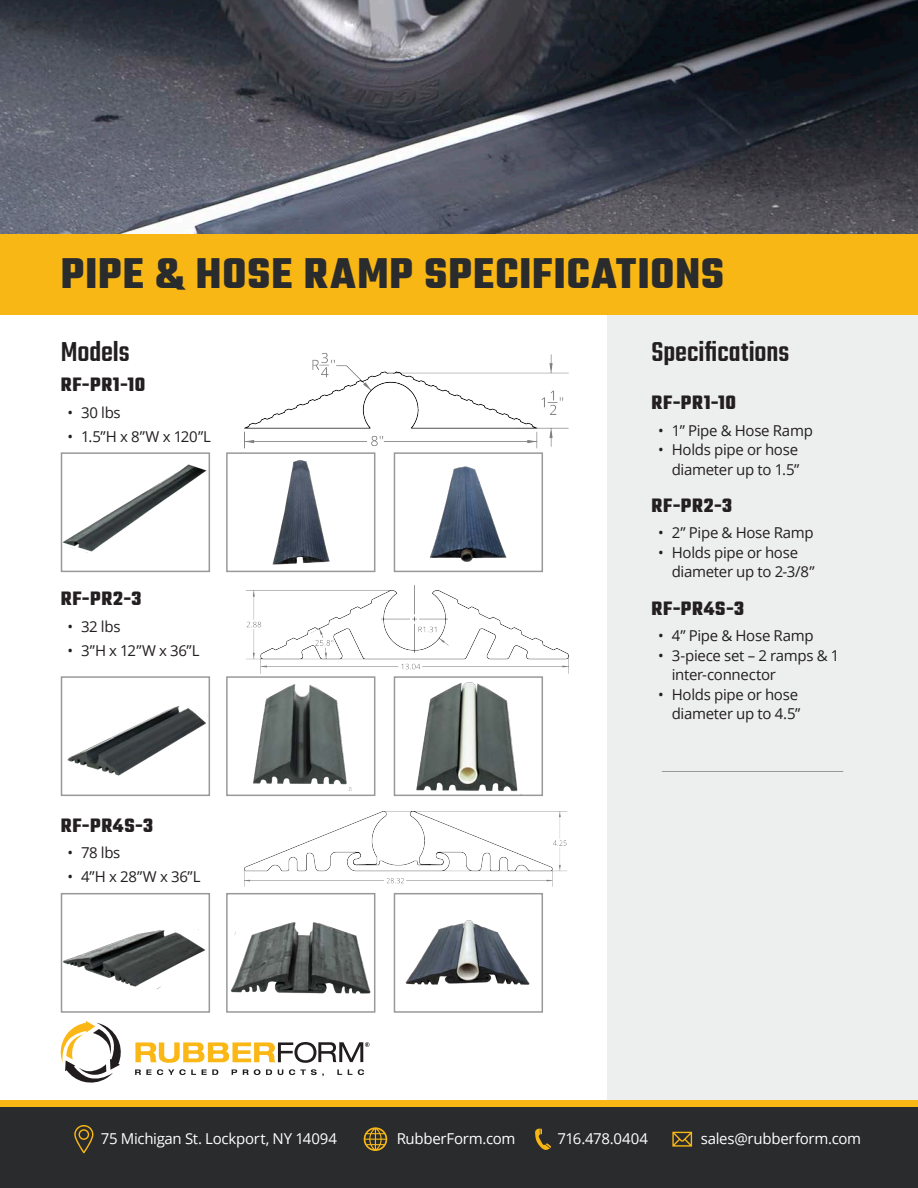
<style>
.page{position:relative;width:918px;height:1188px;background:#fff}
.page>*{position:absolute;margin:0;border:0;box-sizing:border-box;transform-origin:0 0}
.t1{font:700 46.5px "Teko";letter-spacing:.02em;color:#292b2c}
.t2{font:500 30px "Teko";color:#231f20}
.t3{font:700 21px "Teko";letter-spacing:.035em;color:#231f20}
.t4{font:15px/19.5px "Open Sans";letter-spacing:-.02em;color:#231f20;text-align:right}
.t5{font:15px "Open Sans";letter-spacing:-.02em;color:#fff}
</style>
<div class="page">
<div style="left:608px;top:315px;width:310px;height:785px;background:#edeeee"></div>
<div style="left:0;top:1100px;width:918px;height:54px;background:#f9b716"></div>
<div style="left:0;top:1107px;width:918px;height:81px;background:#292b2c"></div>
<svg style="left:135px;top:1069px;width:61px;height:6px"></svg>
<svg style="left:202px;top:1069px;width:16px;height:6px"></svg>
<svg style="left:232px;top:1069px;width:5px;height:6px"></svg>
<svg style="left:243px;top:1069px;width:17px;height:6px"></svg>
<svg style="left:266px;top:1069px;width:6px;height:6px"></svg>
<svg style="left:278px;top:1069px;width:5px;height:6px"></svg>
<svg style="left:289px;top:1069px;width:35px;height:7px"></svg>
<svg style="left:337px;top:1069px;width:5px;height:6px"></svg>
<svg style="left:348px;top:1069px;width:4px;height:6px"></svg>
<svg style="left:358px;top:1069px;width:6px;height:6px"></svg>
<svg style="left:135px;top:1042px;width:235px;height:21px"></svg>
<svg style="left:61px;top:1021px;width:60px;height:62px"></svg>
<svg style="left:672px;top:1132px;width:20px;height:15px"></svg>
<svg style="left:535px;top:1128px;width:16px;height:22px"></svg>
<svg style="left:74px;top:1125px;width:20px;height:28px"></svg>
<svg style="left:364px;top:1127px;width:23px;height:24px"></svg>
<img style="left:0;top:0;width:918px;height:234px">
<hr style="left:662px;top:771px;width:181px;height:1px;background:#989999">
<div style="left:0;top:234px;width:918px;height:81px;background:#f9b716"></div>
<img style="left:246px;top:585px;width:322px;height:88px">
<img style="left:67px;top:706px;width:139px;height:70px">
<div style="left:61px;top:676px;width:149px;height:120px;border:2px solid #989999"></div>
<img style="left:253px;top:684px;width:99px;height:107px">
<div style="left:226px;top:676px;width:149px;height:120px;border:2px solid #989999"></div>
<img style="left:416px;top:682px;width:102px;height:110px">
<div style="left:394px;top:676px;width:149px;height:120px;border:2px solid #989999"></div>
<img style="left:244px;top:352px;width:324px;height:97px">
<img style="left:64px;top:464px;width:143px;height:89px">
<div style="left:61px;top:452px;width:149px;height:120px;border:2px solid #989999"></div>
<img style="left:272px;top:460px;width:58px;height:105px">
<div style="left:226px;top:452px;width:149px;height:120px;border:2px solid #989999"></div>
<img style="left:429px;top:466px;width:78px;height:96px">
<div style="left:394px;top:452px;width:149px;height:120px;border:2px solid #989999"></div>
<img style="left:244px;top:812px;width:323px;height:74px">
<img style="left:64px;top:929px;width:141px;height:61px">
<div style="left:61px;top:893px;width:149px;height:120px;border:2px solid #989999"></div>
<img style="left:231px;top:922px;width:140px;height:72px">
<div style="left:226px;top:893px;width:149px;height:120px;border:2px solid #989999"></div>
<img style="left:405px;top:920px;width:125px;height:65px">
<div style="left:394px;top:893px;width:149px;height:120px;border:2px solid #989999"></div>
<p class="t1" style="left:61px;top:243px;width:665px">PIPE &amp; HOSE RAMP SPECIFICATIONS</p>
<p class="t2" style="left:61px;top:335px;width:70px">Models</p>
<p class="t3" style="left:61px;top:371px;width:86px">RF-PR1-10</p>
<p class="t4" style="left:68px;top:402px;width:55px">• 30 lbs</p>
<p class="t4" style="left:68px;top:426px;width:145px">• 1.5”H x 8”W x 120”L</p>
<p class="t3" style="left:61px;top:585px;width:82px">RF-PR2-3</p>
<p class="t4" style="left:68px;top:616px;width:55px">• 32 lbs</p>
<p class="t4" style="left:68px;top:640px;width:134px">• 3”H x 12”W x 36”L</p>
<p class="t3" style="left:61px;top:812px;width:94px">RF-PR4S-3</p>
<p class="t4" style="left:68px;top:843px;width:54px">• 78 lbs</p>
<p class="t4" style="left:68px;top:867px;width:135px">• 4”H x 28”W x 36”L</p>
<p class="t2" style="left:652px;top:335px;width:139px">Specifications</p>
<p class="t3" style="left:652px;top:389px;width:86px">RF-PR1-10</p>
<p class="t4" style="left:658px;top:420px;width:156px">• 1” Pipe &amp; Hose Ramp</p>
<p class="t4" style="left:658px;top:440px;width:143px">• Holds pipe or hose diameter up to 1.5”</p>
<p class="t3" style="left:652px;top:492px;width:82px">RF-PR2-3</p>
<p class="t4" style="left:658px;top:523px;width:157px">• 2” Pipe &amp; Hose Ramp</p>
<p class="t4" style="left:672px;top:542px;width:144px;text-align:left;text-indent:-14px">• Holds pipe or hose diameter up to 2-3/8”</p>
<p class="t3" style="left:652px;top:595px;width:94px">RF-PR4S-3</p>
<p class="t4" style="left:658px;top:626px;width:157px">• 4” Pipe &amp; Hose Ramp</p>
<p class="t4" style="left:672px;top:645px;width:169px;text-align:left;text-indent:-14px">• 3-piece set – 2 ramps &amp; 1 inter-connector</p>
<p class="t4" style="left:658px;top:684px;width:144px">• Holds pipe or hose diameter up to 4.5”</p>
<p class="t5" style="left:101px;top:1128px;width:238px">75 Michigan St. Lockport, NY 14094</p>
<p class="t5" style="left:397px;top:1128px;width:120px">RubberForm.com</p>
<p class="t5" style="left:558px;top:1128px;width:92px">716.478.0404</p>
<p class="t5" style="left:701px;top:1128px;width:162px">sales@rubberform.com</p>
</div>
